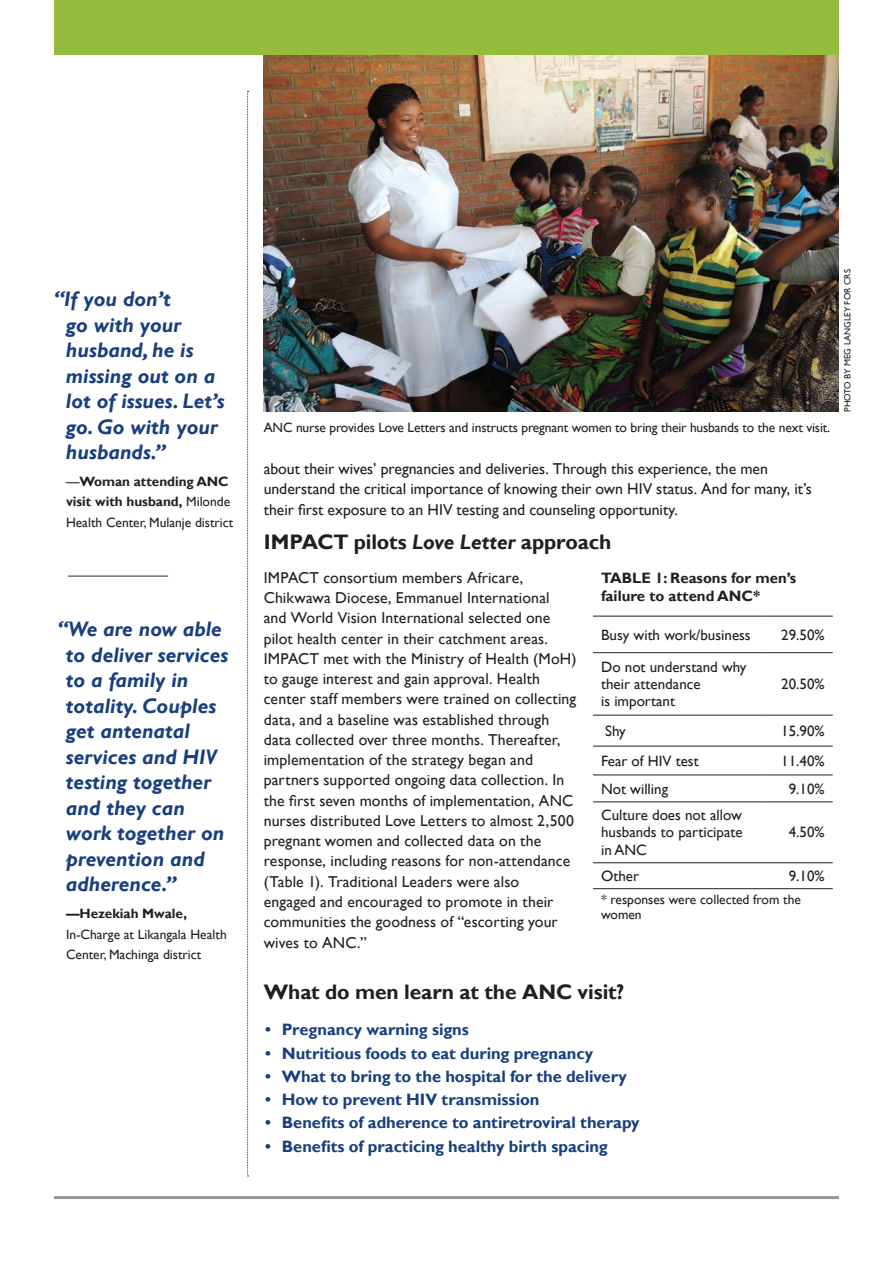
<style>
.page{position:relative;width:893px;height:1263px;background:#fff}
.page>*{position:absolute;margin:0;border:0;box-sizing:border-box;transform-origin:0 0}
.t1{font:italic 700 21px/25.5px "Gill Sans";color:#193f7e}
.t2{font:700 21px "Gill Sans";letter-spacing:-.005em;color:#231f20}
.t3{font:700 16.5px "Gill Sans";letter-spacing:-.005em;color:#193f7e}
.t4{font:15.75px/20.2px "Gill Sans";letter-spacing:.005em;color:#231f20}
.t5{font:15px/17.2px "Gill Sans";color:#231f20}
.t6{font:700 15px/17.2px "Gill Sans";color:#231f20}
.t7{font:13.5px/20.2px "Gill Sans";color:#231f20}
.t8{font:700 13.5px "Gill Sans";color:#231f20}
.t9{font:9px "Gill Sans";color:#231f20}
.s1{font-weight:700}
.s2{font-style:italic}
</style>
<div class="page">
<hr style="left:54px;top:1196px;width:785px;height:3px;background:#939598">
<img style="left:264px;top:54px;width:575px;height:358px">
<div style="left:54px;top:0;width:785px;height:54px;background:#96bc3d"></div>
<hr style="left:593px;top:616px;width:171px;height:1px;background:#231f20">
<hr style="left:764px;top:616px;width:69px;height:1px;background:#231f20">
<hr style="left:593px;top:652px;width:171px;height:1px;background:#231f20">
<hr style="left:764px;top:652px;width:69px;height:1px;background:#231f20">
<hr style="left:593px;top:715px;width:171px;height:1px;background:#231f20">
<hr style="left:764px;top:715px;width:69px;height:1px;background:#231f20">
<hr style="left:593px;top:746px;width:171px;height:1px;background:#231f20">
<hr style="left:764px;top:746px;width:69px;height:1px;background:#231f20">
<hr style="left:593px;top:774px;width:171px;height:1px;background:#231f20">
<hr style="left:764px;top:774px;width:69px;height:1px;background:#231f20">
<hr style="left:593px;top:801px;width:171px;height:1px;background:#231f20">
<hr style="left:764px;top:801px;width:69px;height:1px;background:#231f20">
<hr style="left:593px;top:862px;width:171px;height:1px;background:#231f20">
<hr style="left:764px;top:862px;width:69px;height:1px;background:#231f20">
<hr style="left:593px;top:888px;width:171px;height:1px;background:#231f20">
<hr style="left:764px;top:888px;width:69px;height:1px;background:#231f20">
<hr style="left:68px;top:576px;width:100px;height:1px;background:#231f20">
<svg style="left:247px;top:91px;width:2px;height:1085px"></svg>
<h1 class="t1" style="left:66px;top:287px;width:160px;text-indent:-12px">“If you don’t<br>go with your husband, he is missing out on a lot of issues. Let’s go. Go with your husbands.”</h1>
<p class="t7" style="left:66px;top:472px;width:169px">—<span class="s1">Woman attending ANC visit with husband,</span> Milonde<br>Health Center, Mulanje district</p>
<h1 class="t1" style="left:66px;top:617px;width:164px;text-indent:-8px">“We are now able to deliver services to a family in totality. Couples get antenatal services and HIV testing together and they can work together on prevention and adherence.”</h1>
<p class="t8" style="left:66px;top:905px;width:122px">—Hezekiah Mwale,</p>
<p class="t7" style="left:66px;top:924px;width:162px">In-Charge at Likangala Health<br>Center, Machinga district</p>
<p class="t7" style="left:264px;top:417px;width:568px">ANC nurse provides Love Letters and instructs pregnant women to bring their husbands to the next visit.</p>
<p class="t4" style="left:264px;top:458px;width:550px">about their wives’ pregnancies and deliveries. Through this experience, the men understand the critical importance of knowing their own HIV status. And for many, it’s their first exposure to an HIV testing and counseling opportunity.</p>
<h1 class="t2" style="left:264px;top:529px;width:349px">IMPACT pilots <span class="s2">Love Letter</span> approach</h1>
<p class="t4" style="left:264px;top:568px;width:314px">IMPACT consortium members Africare, Chikwawa Diocese, Emmanuel International<br>and World Vision International selected one pilot health center in their catchment areas.<br>IMPACT met with the Ministry of Health (MoH) to gauge interest and gain approval. Health center staff members were trained on collecting data, and a baseline was established through data collected over three months. Thereafter, implementation of the strategy began and partners supported ongoing data collection. In the first seven months of implementation, ANC nurses distributed Love Letters to almost 2,500 pregnant women and collected data on the response, including reasons for non-attendance (Table 1). Traditional Leaders were also<br>engaged and encouraged to promote in their communities the goodness of “escorting your wives to ANC.”</p>
<h1 class="t2" style="left:264px;top:979px;width:362px">What do men learn at the ANC visit?</h1>
<p class="t3" style="left:265px;top:1020px;width:205px">• Pregnancy warning signs</p>
<p class="t3" style="left:265px;top:1043px;width:329px">• Nutritious foods to eat during pregnancy</p>
<p class="t3" style="left:265px;top:1066px;width:363px">• What to bring to the hospital for the delivery</p>
<p class="t3" style="left:265px;top:1089px;width:276px">• How to prevent HIV transmission</p>
<p class="t3" style="left:265px;top:1113px;width:376px">• Benefits of adherence to antiretroviral therapy</p>
<p class="t3" style="left:265px;top:1136px;width:344px">• Benefits of practicing healthy birth spacing</p>
<p class="t6" style="left:601px;top:570px;width:196px">TABLE 1: Reasons for men’s failure to attend ANC*</p>
<p class="t5" style="left:601px;top:626px;width:151px">Busy with work/business</p>
<p class="t5" style="left:781px;top:626px;width:45px">29.50%</p>
<p class="t5" style="left:601px;top:658px;width:147px">Do not understand why their attendance<br>is important</p>
<p class="t5" style="left:781px;top:676px;width:45px">20.50%</p>
<p class="t5" style="left:605px;top:722px;width:22px">Shy</p>
<p class="t5" style="left:781px;top:722px;width:45px">15.90%</p>
<p class="t5" style="left:601px;top:752px;width:99px">Fear of HIV test</p>
<p class="t5" style="left:781px;top:752px;width:45px">11.40%</p>
<p class="t5" style="left:601px;top:780px;width:68px">Not willing</p>
<p class="t5" style="left:789px;top:780px;width:37px">9.10%</p>
<p class="t5" style="left:601px;top:807px;width:143px;text-align:justify">Culture does not allow husbands to participate in ANC</p>
<p class="t5" style="left:789px;top:824px;width:37px">4.50%</p>
<p class="t5" style="left:601px;top:867px;width:39px">Other</p>
<p class="t5" style="left:789px;top:867px;width:37px">9.10%</p>
<p class="t7" style="left:601px;top:891px;width:201px;line-height:15.6px">* responses were collected from the women</p>
<p class="t9" style="left:842px;top:412px;width:144px;rotate:-90deg">PHOTO BY MEG LANGLEY FOR CRS</p>
</div>
